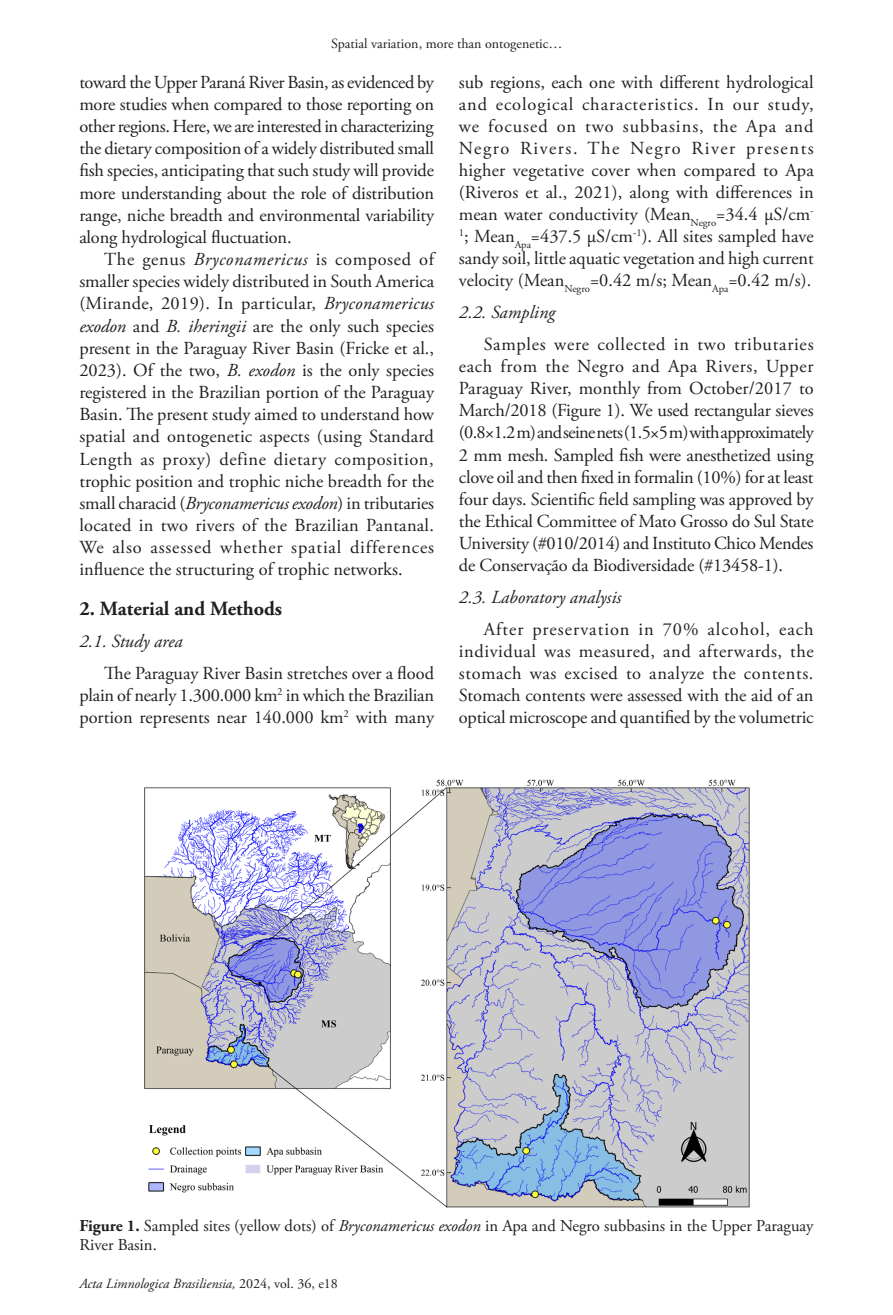
<style>
.page{position:relative;width:893px;height:1315px;background:#fff}
.page>*{position:absolute;margin:0;border:0;box-sizing:border-box;transform-origin:0 0}
.Heading1{font:700 20.12px "Adobe Garamond Pro";color:#231f20}
.Paragraph{font:18.38px/22.2px "Adobe Garamond Pro";letter-spacing:-.01em;color:#231f20;text-align:justify}
.Heading2{font:italic 18.38px "Adobe Garamond Pro";color:#231f20}
.Heading2Alt{font:italic 18.38px "Adobe Garamond Pro";color:#231f20}
.FigureCaption{font:16.62px/19.9px "Adobe Garamond Pro";color:#231f20}
.t1{font:italic 14px "Adobe Garamond Pro";color:#231f20}
.t2{font:14px "Adobe Garamond Pro";color:#231f20}
.s1{font-style:italic}
.s2{font-weight:700}
.s3{font-style:normal}
</style>
<div class="page">
<img style="left:144px;top:779px;width:606px;height:429px">
<p class="t2" style="left:331px;top:35px;width:233px">Spatial variation, more than ontogenetic…</p>
<p class="Paragraph" style="left:79px;top:71px;width:356px">toward the Upper Paraná River Basin, as evidenced by more studies when compared to those reporting on other regions. Here, we are interested in characterizing the dietary composition of a widely distributed small fish species, anticipating that such study will provide more understanding about the role of distribution range, niche breadth and environmental variability along hydrological fluctuation.</p>
<p class="Paragraph" style="left:79px;top:249px;width:356px;text-indent:25px">The genus <span class="s1">Bryconamericus</span> is composed of smaller species widely distributed in South America (Mirande, 2019). In particular, <span class="s1">Bryconamericus exodon</span> and <span class="s1">B. iheringii</span> are the only such species present in the Paraguay River Basin (Fricke et al., 2023). Of the two, <span class="s1">B. exodon</span> is the only species registered in the Brazilian portion of the Paraguay Basin. The present study aimed to understand how spatial and ontogenetic aspects (using Standard Length as proxy) define dietary composition, trophic position and trophic niche breadth for the small characid (<span class="s1">Bryconamericus exodon</span>) in tributaries located in two rivers of the Brazilian Pantanal.<br>We also assessed whether spatial differences influence the structuring of trophic networks.</p>
<p class="Heading1" style="left:79px;top:596px;width:204px">2. Material and Methods</p>
<p class="Heading2Alt" style="left:79px;top:630px;width:105px">2.1. Study area</p>
<p class="Paragraph" style="left:79px;top:662px;width:356px;text-indent:25px">The Paraguay River Basin stretches over a flood plain of nearly 1.300.000 km<sup>2</sup> in which the Brazilian portion represents near 140.000 km<sup>2</sup> with many</p>
<p class="Paragraph" style="left:459px;top:72px;width:356px">sub regions, each one with different hydrological and ecological characteristics. In our study, we focused on two subbasins, the Apa and Negro Rivers. The Negro River presents higher vegetative cover when compared to Apa (Riveros et al., 2021), along with differences in mean water conductivity (Mean<sub>Negro</sub>=34.4 µS/cm<sup>-1</sup>; Mean<sub>Apa</sub>=437.5 µS/cm<sup>-1</sup>). All sites sampled have sandy soil, little aquatic vegetation and high current velocity (Mean<sub>Negro</sub>=0.42 m/s; Mean<sub>Apa</sub>=0.42 m/s).</p>
<p class="Heading2" style="left:459px;top:301px;width:98px">2.2. Sampling</p>
<p class="Paragraph" style="left:459px;top:334px;width:356px;text-indent:25px">Samples were collected in two tributaries each from the Negro and Apa Rivers, Upper Paraguay River, monthly from October/2017 to March/2018 (Figure 1). We used rectangular sieves (0.8×1.2 m) and seine nets (1.5×5 m) with approximately 2 mm mesh. Sampled fish were anesthetized using clove oil and then fixed in formalin (10%) for at least four days. Scientific field sampling was approved by the Ethical Committee of Mato Grosso do Sul State University (#010/2014) and Instituto Chico Mendes de Conservação da Biodiversidade (#13458-1).</p>
<p class="Heading2" style="left:459px;top:586px;width:164px">2.3. Laboratory analysis</p>
<p class="Paragraph" style="left:459px;top:618px;width:356px;text-indent:25px">After preservation in 70% alcohol, each individual was measured, and afterwards, the stomach was excised to analyze the contents.<br>Stomach contents were assessed with the aid of an optical microscope and quantified by the volumetric</p>
<p class="FigureCaption" style="left:79px;top:1215px;width:736px"><span class="s2">Figure 1.</span> Sampled sites (yellow dots) of <span class="s1">Bryconamericus exodon</span> in Apa and Negro subbasins in the Upper Paraguay<br>River Basin.</p>
<p class="t1" style="left:79px;top:1275px;width:260px">Acta Limnologica Brasiliensia, <span class="s3">2024, vol. 36, e18</span></p>
</div>
